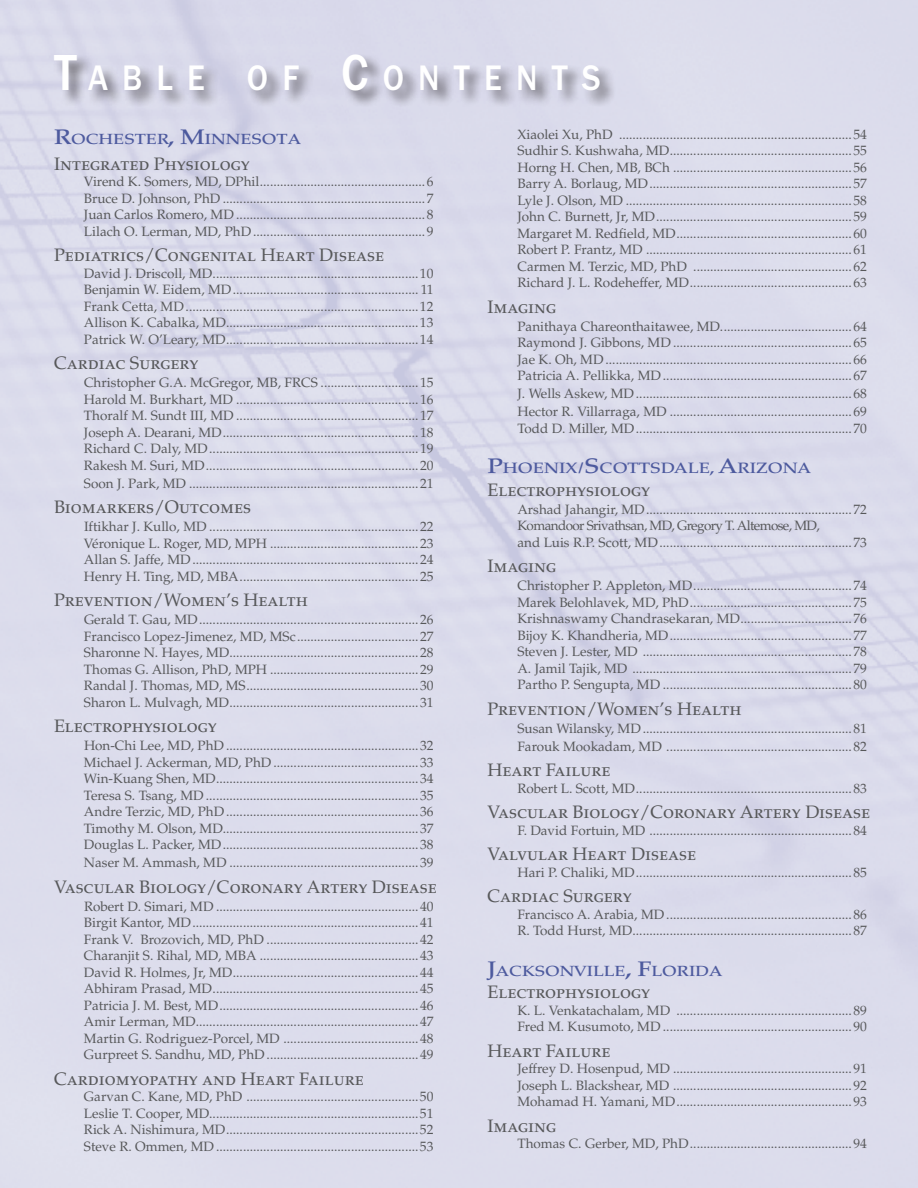
<style>
.page{position:relative;width:918px;height:1188px;background:#fff}
.page>*{position:absolute;margin:0;border:0;box-sizing:border-box;transform-origin:0 0}
.t1{font:500 36.75px "ITC Franklin Gothic Std";letter-spacing:.43em;color:#fff;scale:.9 1}
.t2{font:18px "Palatino LT Std";color:#57585a}
.t3{font:500 15px "Palatino LT Std";color:#4d5a9e;scale:1.2 1}
.t4{font:500 14.7px "Palatino LT Std";color:#4d5a9e;scale:1.2 1}
.t5{font:13.5px/16.5px "Palatino LT Std";color:#57585a;text-align:justify}
.s1{font-size:52.5px}
.s2{font-size:21px}
</style>
<div class="page">
<div style="left:52px;top:52px;width:564px;height:54px;background:#231f20;opacity:.65"></div>
<h1 class="t1" style="left:54px;top:57px;width:609px"><span class="s1">T</span>ABLE OF <span class="s1">C</span>ONTENTS</h1>
<p class="t4" style="left:54px;top:131px;width:207px"><span class="s2">R</span>OCHESTER<span class="s2">, M</span>INNESOTA</p>
<h2 class="t2" style="left:54px;top:153px;width:197px">Integrated Physiology</h2>
<p class="t5" style="left:84px;top:174px;width:351px">Virend K. Somers, MD, DPhil.................................................6<br>Bruce D. Johnson, PhD ............................................................7<br>Juan Carlos Romero, MD ........................................................8<br>Lilach O. Lerman, MD, PhD...................................................9</p>
<h2 class="t2" style="left:54px;top:245px;width:332px">Pediatrics/Congenital Heart Disease</h2>
<p class="t5" style="left:84px;top:265px;width:351px">David J. Driscoll, MD.............................................................10<br>Benjamin W. Eidem, MD....................................................... 11<br>Frank Cetta, MD.....................................................................12<br>Allison K. Cabalka, MD.........................................................13<br>Patrick W. O’Leary, MD.........................................................14</p>
<h2 class="t2" style="left:54px;top:353px;width:146px">Cardiac Surgery</h2>
<p class="t5" style="left:84px;top:375px;width:351px">Christopher G.A. McGregor, MB, FRCS .............................15<br>Harold M. Burkhart, MD ......................................................16<br>Thoralf M. Sundt III, MD ......................................................17<br>Joseph A. Dearani, MD..........................................................18<br>Richard C. Daly, MD..............................................................19<br>Rakesh M. Suri, MD...............................................................20</p>
<p class="t5" style="left:84px;top:475px;width:351px">Soon J. Park, MD ....................................................................21</p>
<h2 class="t2" style="left:54px;top:497px;width:199px">Biomarkers/Outcomes</h2>
<p class="t5" style="left:84px;top:519px;width:351px">Iftikhar J. Kullo, MD ..............................................................22<br>Véronique L. Roger, MD, MPH ............................................23<br>Allan S. Jaffe, MD...................................................................24<br>Henry H. Ting, MD, MBA.....................................................25</p>
<h2 class="t2" style="left:54px;top:590px;width:255px">Prevention/Women’s Health</h2>
<p class="t5" style="left:84px;top:612px;width:351px">Gerald T. Gau, MD.................................................................26<br>Francisco Lopez-Jimenez, MD, MSc....................................27<br>Sharonne N. Hayes, MD........................................................28<br>Thomas G. Allison, PhD, MPH ............................................29<br>Randal J. Thomas, MD, MS...................................................30<br>Sharon L. Mulvagh, MD........................................................31</p>
<h2 class="t2" style="left:54px;top:716px;width:164px">Electrophysiology</h2>
<p class="t5" style="left:84px;top:738px;width:351px">Hon-Chi Lee, MD, PhD.........................................................32<br>Michael J. Ackerman, MD, PhD...........................................33<br>Win-Kuang Shen, MD............................................................34<br>Teresa S. Tsang, MD ...............................................................35<br>Andre Terzic, MD, PhD.........................................................36<br>Timothy M. Olson, MD..........................................................37<br>Douglas L. Packer, MD..........................................................38</p>
<p class="t5" style="left:84px;top:855px;width:351px">Naser M. Ammash, MD ........................................................39</p>
<h2 class="t2" style="left:54px;top:876px;width:384px">Vascular Biology/Coronary Artery Disease</h2>
<p class="t5" style="left:84px;top:898px;width:351px">Robert D. Simari, MD ............................................................40<br>Birgit Kantor, MD...................................................................41<br>Frank V. Brozovich, MD, PhD .............................................42<br>Charanjit S. Rihal, MD, MBA ...............................................43<br>David R. Holmes, Jr, MD.......................................................44<br>Abhiram Prasad, MD.............................................................45<br>Patricia J. M. Best, MD...........................................................46<br>Amir Lerman, MD..................................................................47<br>Martin G. Rodriguez-Porcel, MD ........................................48<br>Gurpreet S. Sandhu, MD, PhD.............................................49</p>
<h2 class="t2" style="left:54px;top:1068px;width:311px">Cardiomyopathy and Heart Failure</h2>
<p class="t5" style="left:84px;top:1089px;width:351px">Garvan C. Kane, MD, PhD ...................................................50<br>Leslie T. Cooper, MD..............................................................51<br>Rick A. Nishimura, MD.........................................................52<br>Steve R. Ommen, MD............................................................53</p>
<p class="t5" style="left:517px;top:126px;width:351px">Xiaolei Xu, PhD .....................................................................54<br>Sudhir S. Kushwaha, MD......................................................55<br>Horng H. Chen, MB, BCh .....................................................56<br>Barry A. Borlaug, MD............................................................57<br>Lyle J. Olson, MD ...................................................................58<br>John C. Burnett, Jr, MD..........................................................59<br>Margaret M. Redfield, MD....................................................60<br>Robert P. Frantz, MD .............................................................61<br>Carmen M. Terzic, MD, PhD ...............................................62<br>Richard J. L. Rodeheffer, MD................................................63</p>
<h2 class="t2" style="left:487px;top:296px;width:70px">Imaging</h2>
<p class="t5" style="left:517px;top:318px;width:351px">Panithaya Chareonthaitawee, MD.......................................64<br>Raymond J. Gibbons, MD .....................................................65<br>Jae K. Oh, MD.........................................................................66<br>Patricia A. Pellikka, MD........................................................67</p>
<p class="t5" style="left:517px;top:385px;width:351px;line-height:18px">J. Wells Askew, MD................................................................68<br>Hector R. Villarraga, MD ......................................................69</p>
<p class="t5" style="left:517px;top:420px;width:351px">Todd D. Miller, MD................................................................70</p>
<p class="t3" style="left:487px;top:459px;width:271px"><span class="s2">P</span>HOENIX/<span class="s2">S</span>COTTSDALE, <span class="s2">A</span>RIZONA</p>
<h2 class="t2" style="left:487px;top:479px;width:164px">Electrophysiology</h2>
<p class="t5" style="left:517px;top:501px;width:351px;text-align:left">Arshad Jahangir, MD.............................................................72<br>Komandoor Srivathsan, MD, Gregory T. Altemose, MD,<br>and Luis R.P. Scott, MD.........................................................73</p>
<h2 class="t2" style="left:487px;top:556px;width:70px">Imaging</h2>
<p class="t5" style="left:517px;top:578px;width:351px">Christopher P. Appleton, MD...............................................74<br>Marek Belohlavek, MD, PhD................................................75<br>Krishnaswamy Chandrasekaran, MD.................................76<br>Bijoy K. Khandheria, MD......................................................77<br>Steven J. Lester, MD ..............................................................78<br>A. Jamil Tajik, MD .................................................................79<br>Partho P. Sengupta, MD ........................................................80</p>
<h2 class="t2" style="left:487px;top:698px;width:255px">Prevention/Women’s Health</h2>
<p class="t5" style="left:517px;top:719px;width:351px;line-height:18px">Susan Wilansky, MD..............................................................81<br>Farouk Mookadam, MD .......................................................82</p>
<h2 class="t2" style="left:487px;top:760px;width:125px">Heart Failure</h2>
<p class="t5" style="left:517px;top:780px;width:351px">Robert L. Scott, MD................................................................83</p>
<h2 class="t2" style="left:487px;top:802px;width:384px">Vascular Biology/Coronary Artery Disease</h2>
<p class="t5" style="left:517px;top:822px;width:351px">F. David Fortuin, MD ............................................................84</p>
<h2 class="t2" style="left:487px;top:844px;width:210px">Valvular Heart Disease</h2>
<p class="t5" style="left:517px;top:864px;width:351px">Hari P. Chaliki, MD................................................................85</p>
<h2 class="t2" style="left:487px;top:886px;width:146px">Cardiac Surgery</h2>
<p class="t5" style="left:517px;top:906px;width:351px">Francisco A. Arabia, MD .......................................................86<br>R. Todd Hurst, MD.................................................................87</p>
<p class="t4" style="left:487px;top:962px;width:197px"><span class="s2">J</span>ACKSONVILLE<span class="s2">, F</span>LORIDA</p>
<h2 class="t2" style="left:487px;top:982px;width:164px">Electrophysiology</h2>
<p class="t5" style="left:517px;top:1002px;width:351px">K. L. Venkatachalam, MD ....................................................89<br>Fred M. Kusumoto, MD ........................................................90</p>
<h2 class="t2" style="left:487px;top:1040px;width:125px">Heart Failure</h2>
<p class="t5" style="left:517px;top:1061px;width:351px">Jeffrey D. Hosenpud, MD .....................................................91<br>Joseph L. Blackshear, MD .....................................................92<br>Mohamad H. Yamani, MD....................................................93</p>
<h2 class="t2" style="left:487px;top:1115px;width:70px">Imaging</h2>
<p class="t5" style="left:517px;top:1136px;width:351px">Thomas C. Gerber, MD, PhD................................................94</p>
</div>
